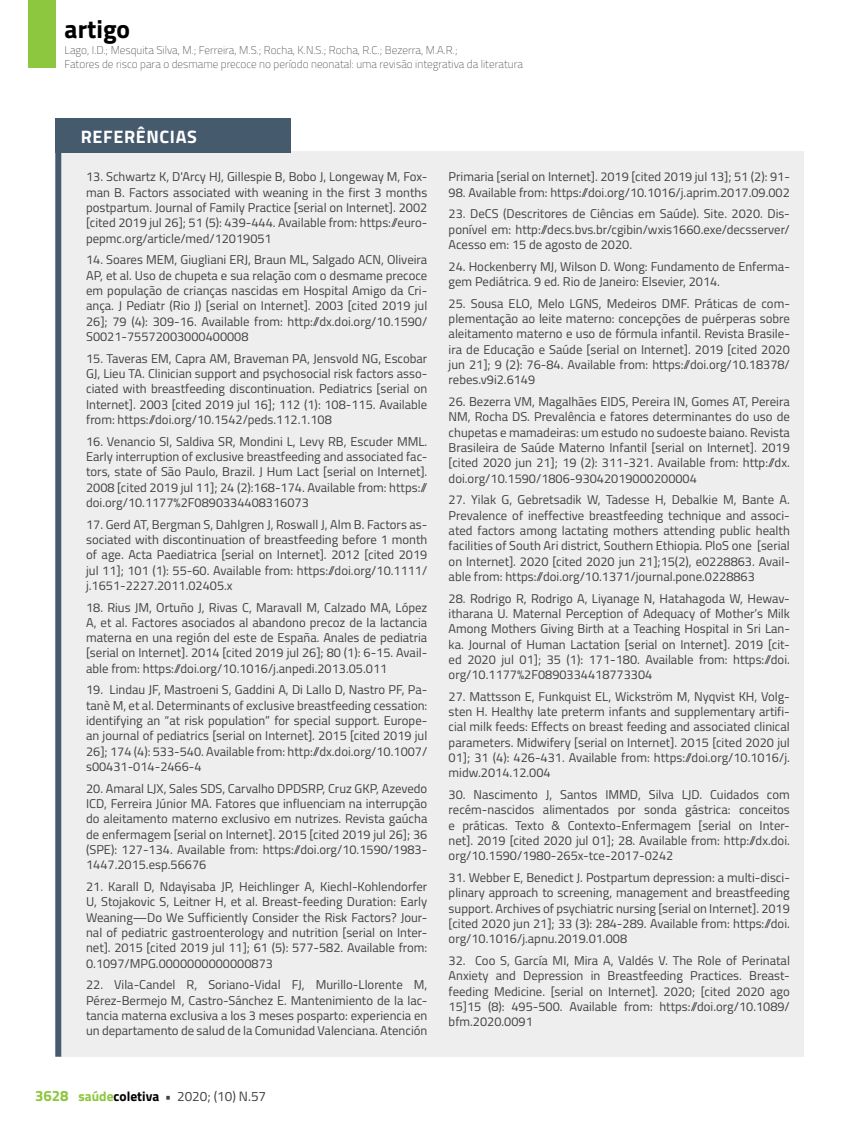
<style>
.page{position:relative;width:859px;height:1132px;background:#fff}
.page>*{position:absolute;margin:0;border:0;box-sizing:border-box;transform-origin:0 0}
.t1{font:700 25.5px "Titillium";color:#000}
.t2{font:700 18px "Titillium";letter-spacing:.035em;color:#fff}
.t3{font:13.5px "Titillium";color:#414042}
.t4{font:12.75px/15.3px "Titillium";color:#414042;text-align:justify}
.t5{font:100 11.25px/13.5px "Titillium";color:#414042}
.s1{font-weight:700;font-size:15px;color:#8dc63f}
.s2{font-weight:700;color:#8dc63f}
.s3{font-weight:700;color:#000}
.s4{font-weight:700}
</style>
<div class="page">
<div style="left:28px;top:0;width:27px;height:68px;background:#8dc63f"></div>
<div style="left:61px;top:152px;width:743px;height:904px;background:#eeeeef"></div>
<div style="left:55px;top:118px;width:236px;height:35px;background:#455a6c"></div>
<div style="left:55px;top:134px;width:6px;height:922px;background:#455a6c"></div>
<h1 class="t1" style="left:65px;top:10px;width:67px">artigo</h1>
<p class="t5" style="left:65px;top:43px;width:460px">Lago, I.D.; Mesquita Silva, M.; Ferreira, M.S.; Rocha, K.N.S.; Rocha, R.C.; Bezerra, M.A.R.;<br>Fatores de risco para o desmame precoce no período neonatal: uma revisão integrativa da literatura</p>
<h2 class="t2" style="left:81px;top:123px;width:117px">REFERÊNCIAS</h2>
<p class="t4" style="left:86px;top:169px;width:343px">13. Schwartz K, D'Arcy HJ, Gillespie B, Bobo J, Longeway M, Fox&shy;man B. Factors associated with weaning in the first 3 months postpartum. Journal of Family Practice [serial on Internet]. 2002 [cited 2019 jul 26]; 51 (5): 439-444. Available from: https://euro&shy;pepmc.org/article/med/12019051</p>
<p class="t4" style="left:86px;top:251px;width:343px">14. Soares MEM, Giugliani ERJ, Braun ML, Salgado ACN, Oliveira AP, et al. Uso de chupeta e sua relação com o desmame precoce em população de crianças nascidas em Hospital Amigo da Cri&shy;ança. J Pediatr (Rio J) [serial on Internet]. 2003 [cited 2019 jul 26]; 79 (4): 309-16. Available from: http://dx.doi.org/10.1590/ S0021-75572003000400008</p>
<p class="t4" style="left:86px;top:350px;width:343px">15. Taveras EM, Capra AM, Braveman PA, Jensvold NG, Escobar GJ, Lieu TA. Clinician support and psychosocial risk factors asso&shy;ciated with breastfeeding discontinuation. Pediatrics [serial on Internet]. 2003 [cited 2019 jul 16]; 112 (1): 108-115. Available from: https://doi.org/10.1542/peds.112.1.108</p>
<p class="t4" style="left:86px;top:433px;width:343px">16. Venancio SI, Saldiva SR, Mondini L, Levy RB, Escuder MML.<br>Early interruption of exclusive breastfeeding and associated fac&shy;tors, state of São Paulo, Brazil. J Hum Lact [serial on Internet].<br>2008 [cited 2019 jul 11]; 24 (2):168-174. Available from: https:// doi.org/10.1177%2F0890334408316073</p>
<p class="t4" style="left:86px;top:515px;width:343px">17. Gerd AT, Bergman S, Dahlgren J, Roswall J, Alm B. Factors as&shy;sociated with discontinuation of breastfeeding before 1 month of age. Acta Paediatrica [serial on Internet]. 2012 [cited 2019 jul 11]; 101 (1): 55-60. Available from: https://doi.org/10.1111/ j.1651-2227.2011.02405.x</p>
<p class="t4" style="left:86px;top:598px;width:343px">18. Rius JM, Ortuño J, Rivas C, Maravall M, Calzado MA, López A, et al. Factores asociados al abandono precoz de la lactancia materna en una región del este de España. Anales de pediatria [serial on Internet]. 2014 [cited 2019 jul 26]; 80 (1): 6-15. Avail&shy;able from: https://doi.org/10.1016/j.anpedi.2013.05.011</p>
<p class="t4" style="left:86px;top:681px;width:343px">19. Lindau JF, Mastroeni S, Gaddini A, Di Lallo D, Nastro PF, Pa&shy;tanè M, et al. Determinants of exclusive breastfeeding cessation: identifying an “at risk population” for special support. Europe&shy;an journal of pediatrics [serial on Internet]. 2015 [cited 2019 jul 26]; 174 (4): 533-540. Available from: http://dx.doi.org/10.1007/ s00431-014-2466-4</p>
<p class="t4" style="left:86px;top:779px;width:343px">20. Amaral LJX, Sales SDS, Carvalho DPDSRP, Cruz GKP, Azevedo ICD, Ferreira Júnior MA. Fatores que influenciam na interrupção do aleitamento materno exclusivo em nutrizes. Revista gaúcha de enfermagem [serial on Internet]. 2015 [cited 2019 jul 26]; 36 (SPE): 127-134. Available from: https://doi.org/10.1590/1983- 1447.2015.esp.56676</p>
<p class="t4" style="left:86px;top:878px;width:343px">21. Karall D, Ndayisaba JP, Heichlinger A, Kiechl-Kohlendorfer U, Stojakovic S, Leitner H, et al. Breast-feeding Duration: Early Weaning—Do We Sufficiently Consider the Risk Factors? Jour&shy;nal of pediatric gastroenterology and nutrition [serial on Inter&shy;net]. 2015 [cited 2019 jul 11]; 61 (5): 577-582. Available from:<br>0.1097/MPG.0000000000000873</p>
<p class="t4" style="left:86px;top:976px;width:343px">22. Vila-Candel R, Soriano-Vidal FJ, Murillo-Llorente M, Pérez-Bermejo M, Castro-Sánchez E. Mantenimiento de la lac&shy;tancia materna exclusiva a los 3 meses posparto: experiencia en un departamento de salud de la Comunidad Valenciana. Atención</p>
<p class="t4" style="left:449px;top:169px;width:343px">Primaria [serial on Internet]. 2019 [cited 2019 jul 13]; 51 (2): 91-</p>
<p class="t4" style="left:449px;top:184px;width:343px">98. Available from: https://doi.org/10.1016/j.aprim.2017.09.002</p>
<p class="t4" style="left:449px;top:206px;width:343px">23. DeCS (Descritores de Ciências em Saúde). Site. 2020. Dis&shy;ponível em: http://decs.bvs.br/cgibin/wxis1660.exe/decsserver/ Acesso em: 15 de agosto de 2020.</p>
<p class="t4" style="left:449px;top:258px;width:343px">24. Hockenberry MJ, Wilson D. Wong: Fundamento de Enferma&shy;gem Pediátrica. 9 ed. Rio de Janeiro: Elsevier, 2014.</p>
<p class="t4" style="left:449px;top:295px;width:343px">25. Sousa ELO, Melo LGNS, Medeiros DMF. Práticas de com&shy;plementação ao leite materno: concepções de puérperas sobre aleitamento materno e uso de fórmula infantil. Revista Brasile&shy;ira de Educação e Saúde [serial on Internet]. 2019 [cited 2020 jun 21]; 9 (2): 76-84. Available from: https://doi.org/10.18378/ rebes.v9i2.6149</p>
<p class="t4" style="left:449px;top:393px;width:343px">26. Bezerra VM, Magalhães EIDS, Pereira IN, Gomes AT, Pereira NM, Rocha DS. Prevalência e fatores determinantes do uso de chupetas e mamadeiras: um estudo no sudoeste baiano. Revista Brasileira de Saúde Materno Infantil [serial on Internet]. 2019 [cited 2020 jun 21]; 19 (2): 311-321. Available from: http://dx. doi.org/10.1590/1806-93042019000200004</p>
<p class="t4" style="left:449px;top:491px;width:343px">27. Yilak G, Gebretsadik W, Tadesse H, Debalkie M, Bante A.<br>Prevalence of ineffective breastfeeding technique and associ&shy;ated factors among lactating mothers attending public health facilities of South Ari district, Southern Ethiopia. PloS one [serial on Internet]. 2020 [cited 2020 jun 21];15(2), e0228863. Avail&shy;able from: https://doi.org/10.1371/journal.pone.0228863</p>
<p class="t4" style="left:449px;top:589px;width:343px">28. Rodrigo R, Rodrigo A, Liyanage N, Hatahagoda W, Hewav&shy;itharana U. Maternal Perception of Adequacy of Mother’s Milk Among Mothers Giving Birth at a Teaching Hospital in Sri Lan&shy;ka. Journal of Human Lactation [serial on Internet]. 2019 [cit&shy;ed 2020 jul 01]; 35 (1): 171-180. Available from: https://doi. org/10.1177%2F0890334418773304</p>
<p class="t4" style="left:449px;top:688px;width:343px">27. Mattsson E, Funkquist EL, Wickström M, Nyqvist KH, Volg&shy;sten H. Healthy late preterm infants and supplementary artifi&shy;cial milk feeds: Effects on breast feeding and associated clinical parameters. Midwifery [serial on Internet]. 2015 [cited 2020 jul 01]; 31 (4): 426-431. Available from: https://doi.org/10.1016/j. midw.2014.12.004</p>
<p class="t4" style="left:449px;top:786px;width:343px">30. Nascimento J, Santos IMMD, Silva LJD. Cuidados com recém-nascidos alimentados por sonda gástrica: conceitos e práticas. Texto &amp; Contexto-Enfermagem [serial on Inter&shy;net]. 2019 [cited 2020 jul 01]; 28. Available from: http://dx.doi. org/10.1590/1980-265x-tce-2017-0242</p>
<p class="t4" style="left:449px;top:869px;width:343px">31. Webber E, Benedict J. Postpartum depression: a multi-disci&shy;plinary approach to screening, management and breastfeeding support. Archives of psychiatric nursing [serial on Internet]. 2019 [cited 2020 jun 21]; 33 (3): 284-289. Available from: https://doi. org/10.1016/j.apnu.2019.01.008</p>
<p class="t4" style="left:449px;top:951px;width:343px">32. Coo S, García MI, Mira A, Valdés V. The Role of Perinatal Anxiety and Depression in Breastfeeding Practices. Breast&shy;feeding Medicine. [serial on Internet]. 2020; [cited 2020 ago 15]15 (8): 495-500. Available from: https://doi.org/10.1089/ bfm.2020.0091</p>
<p class="t3" style="left:35px;top:1086px;width:233px"><span class="s1">3628</span> <span class="s2">saúde</span><span class="s3">coletiva</span> <span class="s4">•</span> 2020; (10) N.57</p>
</div>
